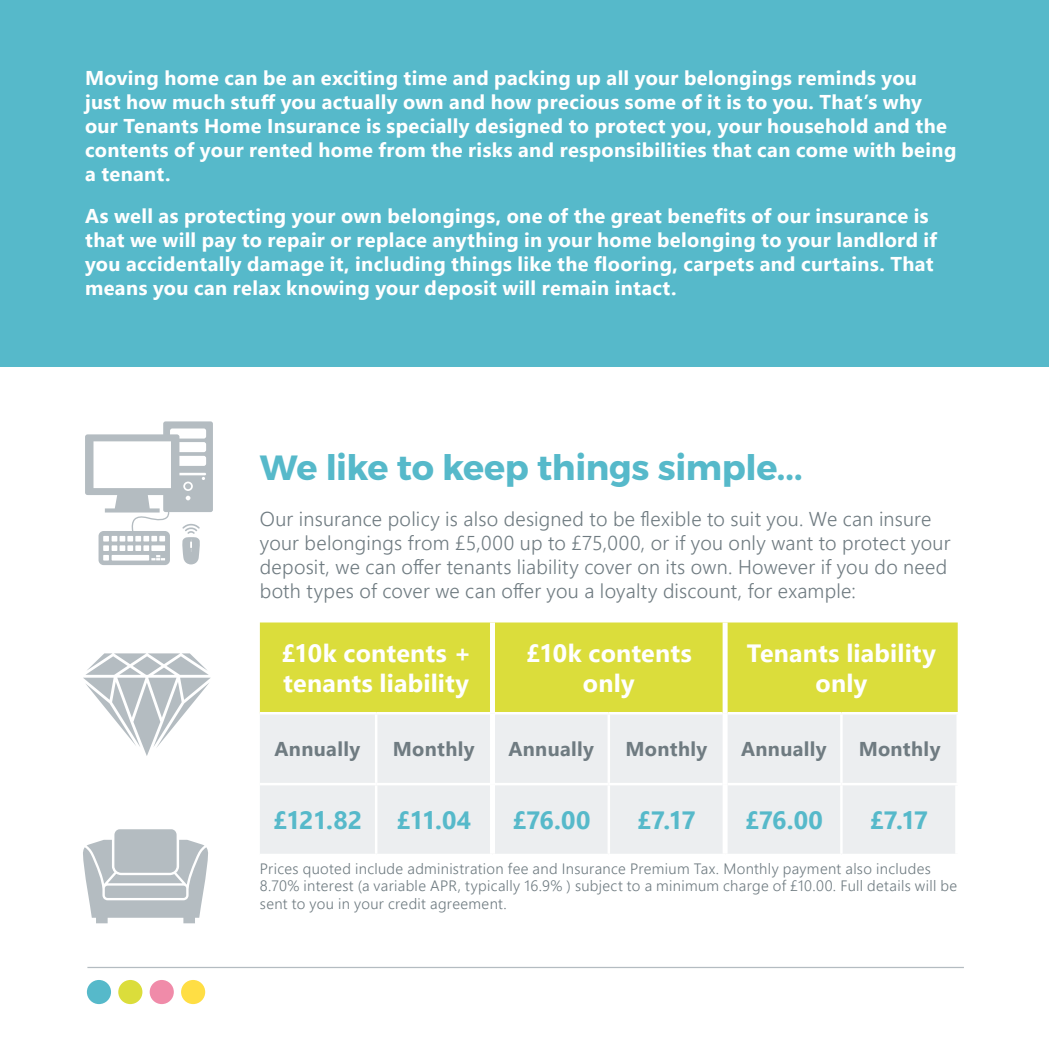
<style>
.page{position:relative;width:1049px;height:1049px;background:#fff}
.page>*{position:absolute;margin:0;border:0;box-sizing:border-box;transform-origin:0 0}
.t1{font:700 35px "Montserrat";letter-spacing:-.01em;color:#56b9ca}
.t2{font:700 25px/30px "Segoe UI";letter-spacing:.01em;color:#fff;text-align:center}
.t3{font:700 25px "Segoe UI";letter-spacing:-.035em;color:#56b9ca}
.t4{font:700 20px/24px "Segoe UI";letter-spacing:.015em;color:#fff}
.t5{font:300 20px/24px "Segoe UI";letter-spacing:.01em;color:#6f7b81}
.t6{font:700 20px "Segoe UI";letter-spacing:.015em;color:#6f7b81}
.t7{font:300 15px/17.5px "Segoe UI";letter-spacing:.02em;color:#6f7b81}
</style>
<div class="page">
<div style="left:0;top:0;width:1049px;height:366px;background:#56b9ca"></div>
<div style="left:260px;top:622px;width:698px;height:90px;background:#dbdd3b"></div>
<div style="left:260px;top:715px;width:696px;height:139px;background:#eceef0"></div>
<hr style="left:607px;top:714px;width:3px;height:69px;background:#fff">
<hr style="left:840px;top:714px;width:3px;height:69px;background:#fff">
<hr style="left:376px;top:783px;width:114px;height:2px;background:#fff">
<hr style="left:609px;top:783px;width:113px;height:2px;background:#fff">
<hr style="left:841px;top:783px;width:118px;height:2px;background:#fff">
<hr style="left:375px;top:714px;width:2px;height:69px;background:#fff">
<hr style="left:260px;top:783px;width:116px;height:2px;background:#fff">
<hr style="left:375px;top:785px;width:2px;height:69px;background:#fff">
<hr style="left:495px;top:783px;width:114px;height:2px;background:#fff">
<hr style="left:607px;top:785px;width:3px;height:69px;background:#fff">
<hr style="left:727px;top:783px;width:114px;height:2px;background:#fff">
<hr style="left:840px;top:785px;width:3px;height:69px;background:#fff">
<div style="left:490px;top:622px;width:5px;height:91px;background:#fff"></div>
<div style="left:722px;top:622px;width:5px;height:91px;background:#fff"></div>
<div style="left:490px;top:713px;width:5px;height:71px;background:#fff"></div>
<div style="left:722px;top:713px;width:5px;height:71px;background:#fff"></div>
<div style="left:490px;top:784px;width:5px;height:70px;background:#fff"></div>
<div style="left:722px;top:784px;width:5px;height:70px;background:#fff"></div>
<div style="left:955px;top:785px;width:5px;height:69px;background:#fff"></div>
<hr style="left:87px;top:967px;width:877px;height:1px;background:#b4bcc1">
<div style="left:87px;top:980px;width:24px;height:24px;background:#56b9ca;border-radius:50%"></div>
<div style="left:118px;top:980px;width:24px;height:24px;background:#dbdd3b;border-radius:50%"></div>
<div style="left:150px;top:980px;width:24px;height:24px;background:#f08ba9;border-radius:50%"></div>
<div style="left:181px;top:980px;width:24px;height:24px;background:#ffde44;border-radius:50%"></div>
<svg style="left:83px;top:653px;width:128px;height:103px"></svg>
<svg style="left:85px;top:421px;width:128px;height:144px"></svg>
<svg style="left:83px;top:829px;width:125px;height:94px"></svg>
<p class="t4" style="left:85px;top:66px;width:873px">Moving home can be an exciting time and packing up all your belongings reminds you just how much stuff you actually own and how precious some of it is to you. That’s why our Tenants Home Insurance is specially designed to protect you, your household and the contents of your rented home from the risks and responsibilities that can come with being a tenant.</p>
<p class="t4" style="left:85px;top:204px;width:853px">As well as protecting your own belongings, one of the great benefits of our insurance is that we will pay to repair or replace anything in your home belonging to your landlord if you accidentally damage it, including things like the flooring, carpets and curtains. That means you can relax knowing your deposit will remain intact.</p>
<h1 class="t1" style="left:260px;top:446px;width:544px">We like to keep things simple...</h1>
<p class="t5" style="left:260px;top:506px;width:692px">Our insurance policy is also designed to be flexible to suit you. We can insure your belongings from £5,000 up to £75,000, or if you only want to protect your deposit, we can offer tenants liability cover on its own. However if you do need both types of cover we can offer you a loyalty discount, for example:</p>
<p class="t2" style="left:281px;top:638px;width:192px;text-align:left">£10k contents + tenants liability</p>
<p class="t2" style="left:526px;top:638px;width:167px">£10k contents only</p>
<p class="t2" style="left:747px;top:638px;width:190px">Tenants liability only</p>
<p class="t6" style="left:275px;top:733px;width:87px">Annually</p>
<p class="t6" style="left:393px;top:733px;width:83px">Monthly</p>
<p class="t6" style="left:508px;top:733px;width:87px">Annually</p>
<p class="t6" style="left:625px;top:733px;width:83px">Monthly</p>
<p class="t6" style="left:741px;top:733px;width:87px">Annually</p>
<p class="t6" style="left:859px;top:733px;width:83px">Monthly</p>
<p class="t3" style="left:273px;top:800px;width:91px">£121.82</p>
<p class="t3" style="left:396px;top:800px;width:77px">£11.04</p>
<p class="t3" style="left:512px;top:800px;width:80px">£76.00</p>
<p class="t3" style="left:637px;top:800px;width:60px">£7.17</p>
<p class="t3" style="left:745px;top:800px;width:80px">£76.00</p>
<p class="t3" style="left:869px;top:800px;width:60px">£7.17</p>
<p class="t7" style="left:260px;top:859px;width:699px">Prices quoted include administration fee and Insurance Premium Tax. Monthly payment also includes<br>8.70% interest (a variable APR, typically 16.9% ) subject to a minimum charge of £10.00. Full details will be sent to you in your credit agreement.</p>
</div>
